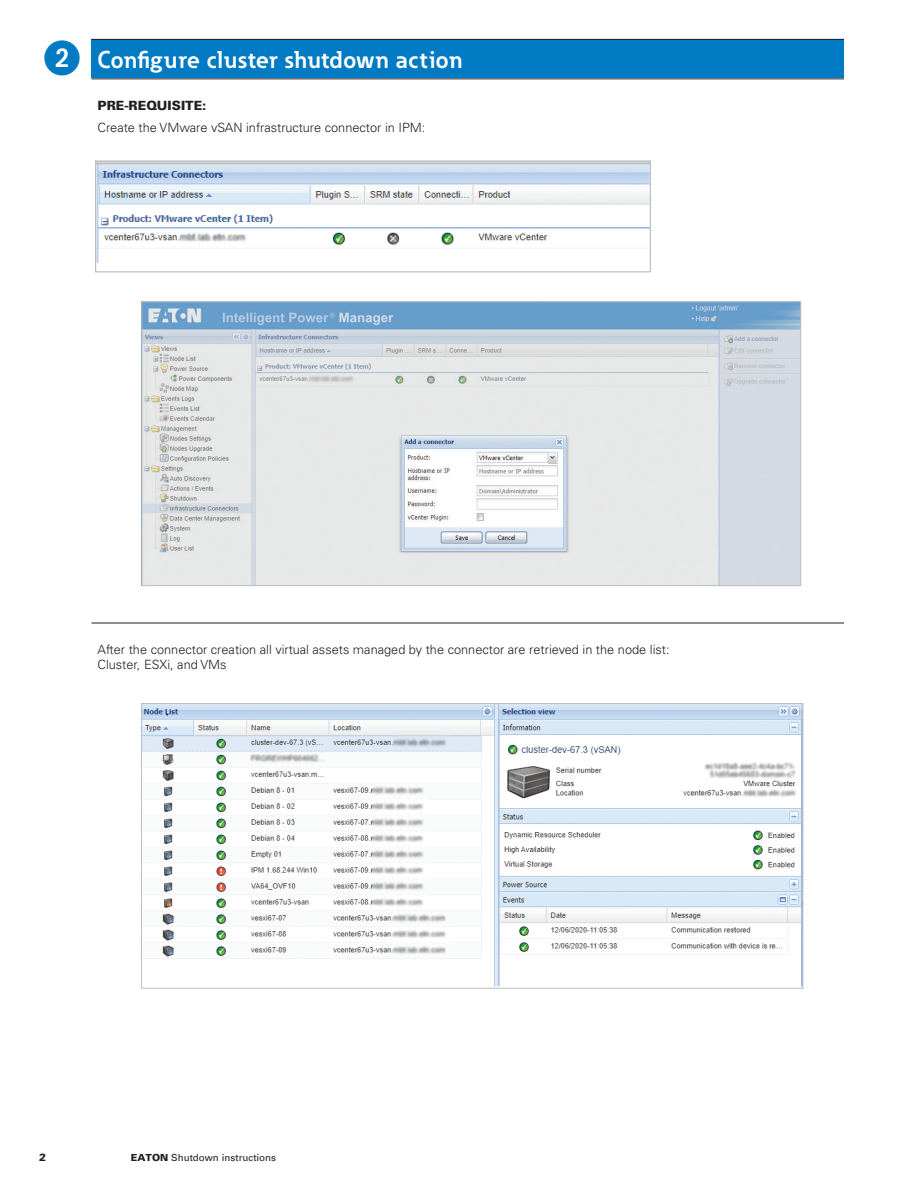
<style>
.page{position:relative;width:918px;height:1188px;background:#fff}
.page>*{position:absolute;margin:0;border:0;box-sizing:border-box;transform-origin:0 0}
.t1{font:36px "European Pi One";color:#007ac2}
.t2{font:700 24px "Eaton";letter-spacing:.02em;color:#fff}
.t3{font:300 12.75px/15px "Univers LT Std";color:#231f20}
.t4{font:900 12.75px "Univers LT Std";color:#231f20}
.t5{font:900 10.5px "Univers";color:#231f20}
.t6{font:9.75px "Univers";color:#231f20}
.s1{font-weight:900}
</style>
<div class="page">
<div style="left:92px;top:39px;width:752px;height:40px;background:#007ac2"></div>
<hr style="left:92px;top:623px;width:752px;height:1px;background:#231f20">
<hr style="left:92px;top:39px;width:752px;height:1px;background:#231f20">
<hr style="left:92px;top:79px;width:752px;height:1px;background:#231f20">
<img style="left:97px;top:162px;width:552px;height:101px">
<div style="left:95px;top:160px;width:556px;height:112px;border:1px solid #bcbdc0"></div>
<img style="left:143px;top:303px;width:656px;height:281px">
<div style="left:141px;top:301px;width:660px;height:285px;border:1px solid #bcbdc0"></div>
<img style="left:143px;top:705px;width:658px;height:282px">
<p class="t1" style="left:44px;top:38px;width:37px">2</p>
<p class="t2" style="left:98px;top:45px;width:366px">Configure cluster shutdown action</p>
<p class="t4" style="left:98px;top:97px;width:111px">PRE-REQUISITE:</p>
<p class="t3" style="left:98px;top:120px;width:329px">Create the VMware vSAN infrastructure connector in IPM:</p>
<p class="t3" style="left:98px;top:642px;width:574px">After the connector creation all virtual assets managed by the connector are retrieved in the node list:<br>Cluster, ESXi, and VMs</p>
<p class="t5" style="left:39px;top:1151px;width:9px">2</p>
<p class="t6" style="left:131px;top:1152px;width:147px"><span class="s1">EATON</span> Shutdown instructions</p>
</div>
